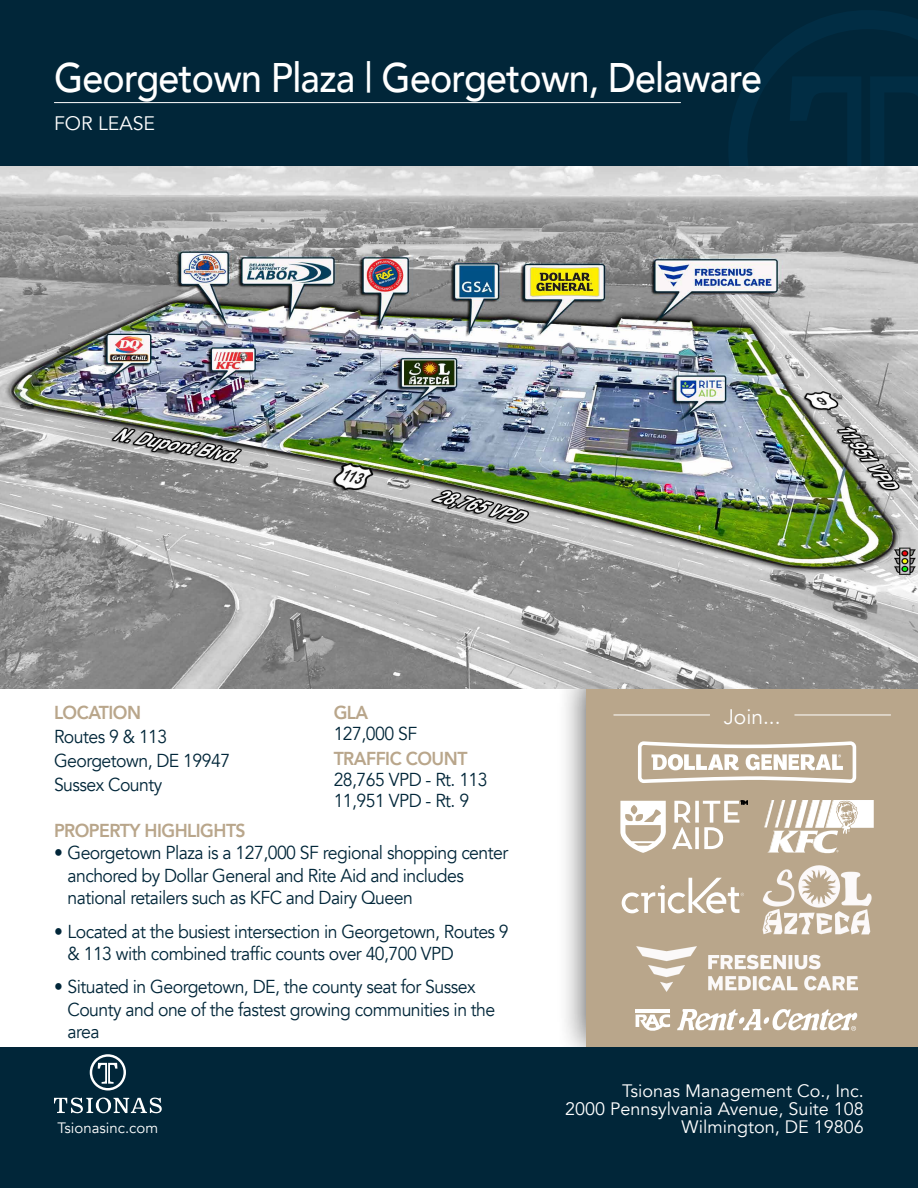
<style>
.page{position:relative;width:918px;height:1188px;background:#fff}
.page>*{position:absolute;margin:0;border:0;box-sizing:border-box;transform-origin:0 0}
.t1{font:500 41.25px "Avenir";letter-spacing:-.02em;color:#fff;scale:.91 1}
.t2{font:21px "Avenir";color:#fff}
.t3{font:19.5px "Avenir";color:#fff}
.t4{font:18.75px/22.5px "Avenir";letter-spacing:-.03em;color:#012639;scale:.94 1}
.t5{font:800 18.75px "Avenir";letter-spacing:-.03em;color:#b9a68b;scale:.94 1}
.t6{font:18px/18px "Avenir";color:#fff;text-align:right}
.t7{font:15px "Avenir";color:#fff}
</style>
<div class="page">
<div style="left:556px;top:652px;width:362px;height:419px;background:#000;opacity:.75"></div>
<div style="left:586px;top:688px;width:332px;height:360px;background:#b9a68b"></div>
<div style="left:0;top:0;width:918px;height:166px;background:#012639"></div>
<div style="left:0;top:1048px;width:918px;height:140px;background:#012639"></div>
<hr style="left:54px;top:102px;width:627px;height:1px;background:#fff">
<img style="left:0;top:166px;width:918px;height:522px">
<svg style="left:638px;top:743px;width:219px;height:40px"></svg>
<hr style="left:636px;top:1009px;width:34px;height:3px;background:#fff">
<svg style="left:636px;top:1014px;width:34px;height:17px"></svg>
<svg style="left:677px;top:1009px;width:181px;height:22px"></svg>
<img style="left:762px;top:865px;width:110px;height:70px">
<svg style="left:622px;top:878px;width:122px;height:35px"></svg>
<svg style="left:764px;top:800px;width:110px;height:54px"></svg>
<svg style="left:620px;top:801px;width:46px;height:52px"></svg>
<svg style="left:672px;top:801px;width:76px;height:48px"></svg>
<img style="left:637px;top:947px;width:220px;height:44px">
<hr style="left:614px;top:715px;width:96px;height:1px;background:#fff">
<hr style="left:795px;top:715px;width:96px;height:1px;background:#fff">
<svg style="left:729px;top:11px;width:189px;height:155px"></svg>
<svg style="left:90px;top:1054px;width:36px;height:37px"></svg>
<svg style="left:54px;top:1098px;width:108px;height:15px"></svg>
<h1 class="t1" style="left:54px;top:42px;width:780px">Georgetown Plaza | Georgetown, Delaware</h1>
<p class="t3" style="left:54px;top:111px;width:103px">FOR LEASE</p>
<p class="t5" style="left:54px;top:698px;width:94px">LOCATION</p>
<p class="t4" style="left:54px;top:725px;width:189px;line-height:24px">Routes 9 &amp; 113<br>Georgetown, DE 19947<br>Sussex County</p>
<p class="t5" style="left:54px;top:816px;width:205px">PROPERTY HIGHLIGHTS</p>
<p class="t4" style="left:67px;top:842px;width:470px;text-indent:-13px">• Georgetown Plaza is a 127,000 SF regional shopping center anchored by Dollar General and Rite Aid and includes national retailers such as KFC and Dairy Queen</p>
<p class="t4" style="left:67px;top:920px;width:471px;text-indent:-13px">• Located at the busiest intersection in Georgetown, Routes 9 &amp; 113 with combined traffic counts over 40,700 VPD</p>
<p class="t4" style="left:67px;top:976px;width:457px;text-indent:-13px">• Situated in Georgetown, DE, the county seat for Sussex<br>County and one of the fastest growing communities in the area</p>
<p class="t5" style="left:334px;top:698px;width:38px">GLA</p>
<p class="t4" style="left:334px;top:723px;width:90px">127,000 SF</p>
<p class="t5" style="left:334px;top:744px;width:144px">TRAFFIC COUNT</p>
<p class="t4" style="left:334px;top:770px;width:165px;line-height:21px">28,765 VPD - Rt. 113<br>11,951 VPD - Rt. 9</p>
<p class="t7" style="left:58px;top:1119px;width:102px">Tsionasinc.com</p>
<p class="t2" style="left:724px;top:704px;width:58px">Join...</p>
<p class="t6" style="left:565px;top:1082px;width:300px">Tsionas Management Co., Inc.<br>2000 Pennsylvania Avenue, Suite 108<br>Wilmington, DE 19806</p>
</div>
